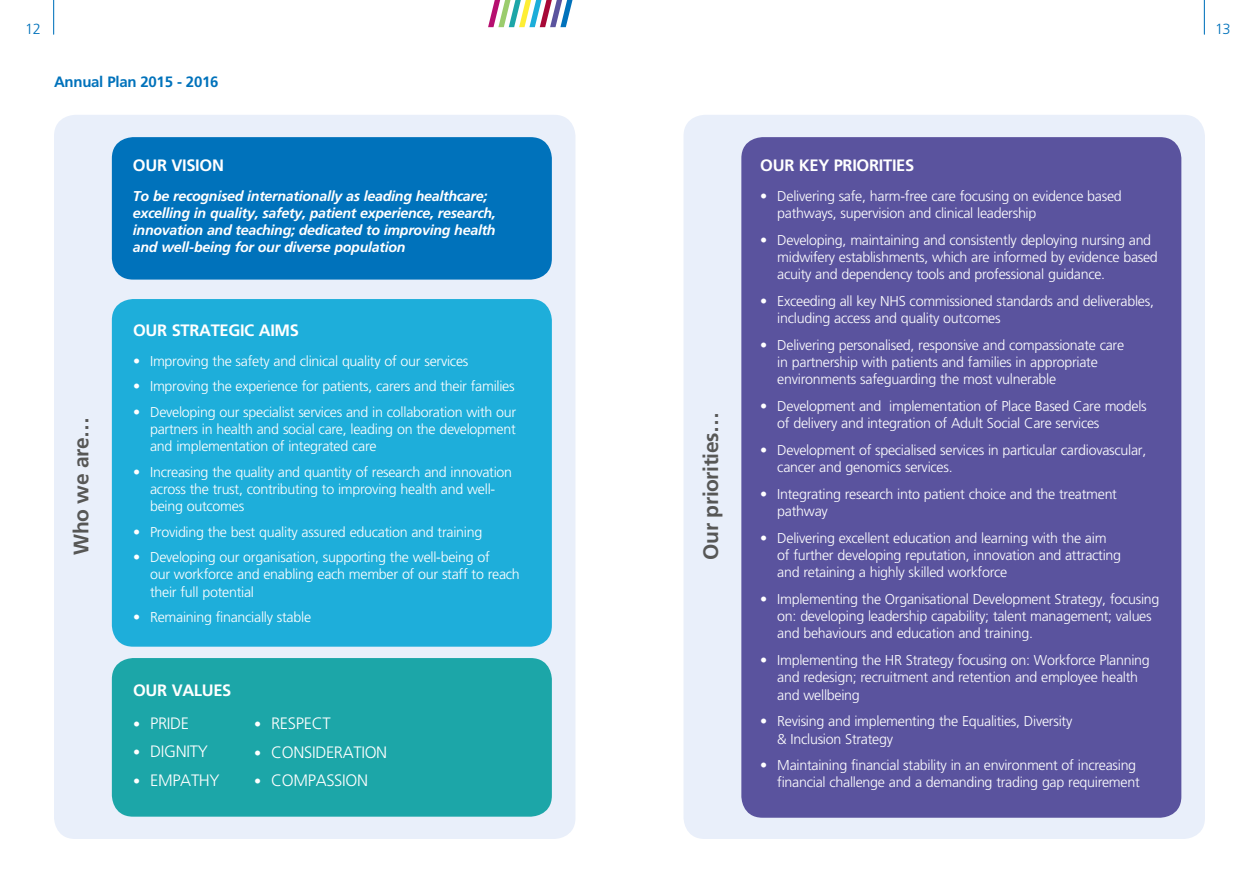
<style>
.page{position:relative;width:1259px;height:893px;background:#fff}
.page>*{position:absolute;margin:0;border:0;box-sizing:border-box;transform-origin:0 0}
.t1{font:700 21px "Frutiger";letter-spacing:-.02em;color:#575756}
.t2{font:300 16.5px "Frutiger";letter-spacing:-.02em;color:#fff}
.t3{font:700 16.5px "Frutiger";letter-spacing:-.02em;color:#fff}
.t4{font:700 15px "Frutiger";letter-spacing:-.02em;color:#0072bb}
.t5{font:300 14.7px "Frutiger";color:#0072bb}
.t6{font:300 14.25px/17.1px "Frutiger";letter-spacing:-.02em;color:#fff}
.t7{font:italic 700 14.25px/17.1px "Frutiger";letter-spacing:-.02em;color:#fff}
.s1{font-size:14.25px}
</style>
<div class="page">
<div style="left:54px;top:115px;width:521px;height:724px;background:#e9effa;border-radius:21px"></div>
<div style="left:112px;top:137px;width:440px;height:143px;background:#0072bb;border-radius:21px"></div>
<div style="left:112px;top:658px;width:440px;height:159px;background:#1ca6a8;border-radius:21px"></div>
<div style="left:112px;top:299px;width:440px;height:348px;background:#1eaeda;border-radius:21px"></div>
<hr style="left:53px;top:0;width:1px;height:34px;background:#0072bb">
<svg style="left:488px;top:0;width:84px;height:27px"></svg>
<div style="left:683px;top:115px;width:522px;height:724px;background:#e9effa;border-radius:21px"></div>
<div style="left:741px;top:137px;width:440px;height:681px;background:#5a539e;border-radius:21px"></div>
<hr style="left:1203px;top:0;width:1px;height:34px;background:#0072bb">
<p class="t5" style="left:25px;top:20px;width:17px">12</p>
<p class="t4" style="left:54px;top:73px;width:166px">Annual Plan 2015 - 2016</p>
<h1 class="t1" style="left:69px;top:555px;width:140px;rotate:-90deg">Who we are…</h1>
<p class="t3" style="left:133px;top:156px;width:93px">OUR VISION</p>
<p class="t7" style="left:133px;top:187px;width:364px">To be recognised internationally as leading healthcare; excelling in quality, safety, patient experience, research, innovation and teaching; dedicated to improving health and well-being for our diverse population</p>
<p class="t3" style="left:133px;top:321px;width:167px">OUR STRATEGIC AIMS</p>
<p class="t6" style="left:133px;top:352px;width:337px">• Improving the safety and clinical quality of our services</p>
<p class="t6" style="left:133px;top:378px;width:383px">• Improving the experience for patients, carers and their families</p>
<p class="t6" style="left:150px;top:404px;width:368px;text-align:justify;text-indent:-17px">• Developing our specialist services and in collaboration with our partners in health and social care, leading on the development and implementation of integrated care</p>
<p class="t6" style="left:150px;top:463px;width:363px;text-indent:-17px">• Increasing the quality and quantity of research and innovation across the trust, contributing to improving health and well&shy;being outcomes</p>
<p class="t6" style="left:133px;top:523px;width:351px">• Providing the best quality assured education and training</p>
<p class="t6" style="left:150px;top:549px;width:371px;text-indent:-17px">• Developing our organisation, supporting the well-being of<br>our workforce and enabling each member of our staff to reach their full potential</p>
<p class="t6" style="left:133px;top:609px;width:179px">• Remaining financially stable</p>
<p class="t3" style="left:133px;top:681px;width:100px">OUR VALUES</p>
<p class="t2" style="left:133px;top:714px;width:58px"><span class="s1">•</span> PRIDE</p>
<p class="t2" style="left:133px;top:742px;width:76px"><span class="s1">•</span> DIGNITY</p>
<p class="t2" style="left:133px;top:770px;width:88px"><span class="s1">•</span> EMPATHY</p>
<p class="t2" style="left:254px;top:714px;width:78px"><span class="s1">•</span> RESPECT</p>
<p class="t2" style="left:254px;top:743px;width:135px"><span class="s1">•</span> CONSIDERATION</p>
<p class="t2" style="left:254px;top:771px;width:115px"><span class="s1">•</span> COMPASSION</p>
<h1 class="t1" style="left:698px;top:560px;width:149px;rotate:-90deg">Our priorities…</h1>
<p class="t3" style="left:760px;top:156px;width:155px">OUR KEY PRIORITIES</p>
<p class="t6" style="left:777px;top:188px;width:346px;text-indent:-17px">• Delivering safe, harm-free care focusing on evidence based pathways, supervision and clinical leadership</p>
<p class="t6" style="left:777px;top:232px;width:382px;text-indent:-17px">• Developing, maintaining and consistently deploying nursing and midwifery establishments, which are informed by evidence based acuity and dependency tools and professional guidance.</p>
<p class="t6" style="left:777px;top:293px;width:378px;text-indent:-17px">• Exceeding all key NHS commissioned standards and deliverables, including access and quality outcomes</p>
<p class="t6" style="left:777px;top:337px;width:348px;text-indent:-17px">• Delivering personalised, responsive and compassionate care in partnership with patients and families in appropriate environments safeguarding the most vulnerable</p>
<p class="t6" style="left:777px;top:398px;width:371px;text-indent:-17px">• Development and implementation of Place Based Care models of delivery and integration of Adult Social Care services</p>
<p class="t6" style="left:777px;top:442px;width:370px;text-indent:-17px">• Development of specialised services in particular cardiovascular, cancer and genomics services.</p>
<p class="t6" style="left:777px;top:486px;width:341px;text-indent:-17px">• Integrating research into patient choice and the treatment pathway</p>
<p class="t6" style="left:777px;top:530px;width:345px;text-indent:-17px">• Delivering excellent education and learning with the aim of further developing reputation, innovation and attracting and retaining a highly skilled workforce</p>
<p class="t6" style="left:777px;top:591px;width:384px;text-indent:-17px">• Implementing the Organisational Development Strategy, focusing on: developing leadership capability; talent management; values and behaviours and education and training.</p>
<p class="t6" style="left:777px;top:652px;width:374px;text-indent:-17px">• Implementing the HR Strategy focusing on: Workforce Planning and redesign; recruitment and retention and employee health and wellbeing</p>
<p class="t6" style="left:777px;top:713px;width:296px;text-indent:-17px">• Revising and implementing the Equalities, Diversity &amp; Inclusion Strategy</p>
<p class="t6" style="left:760px;top:757px;width:381px;text-align:right">• Maintaining financial stability in an environment of increasing financial challenge and a demanding trading gap requirement</p>
<p class="t5" style="left:1215px;top:20px;width:17px">13</p>
</div>
